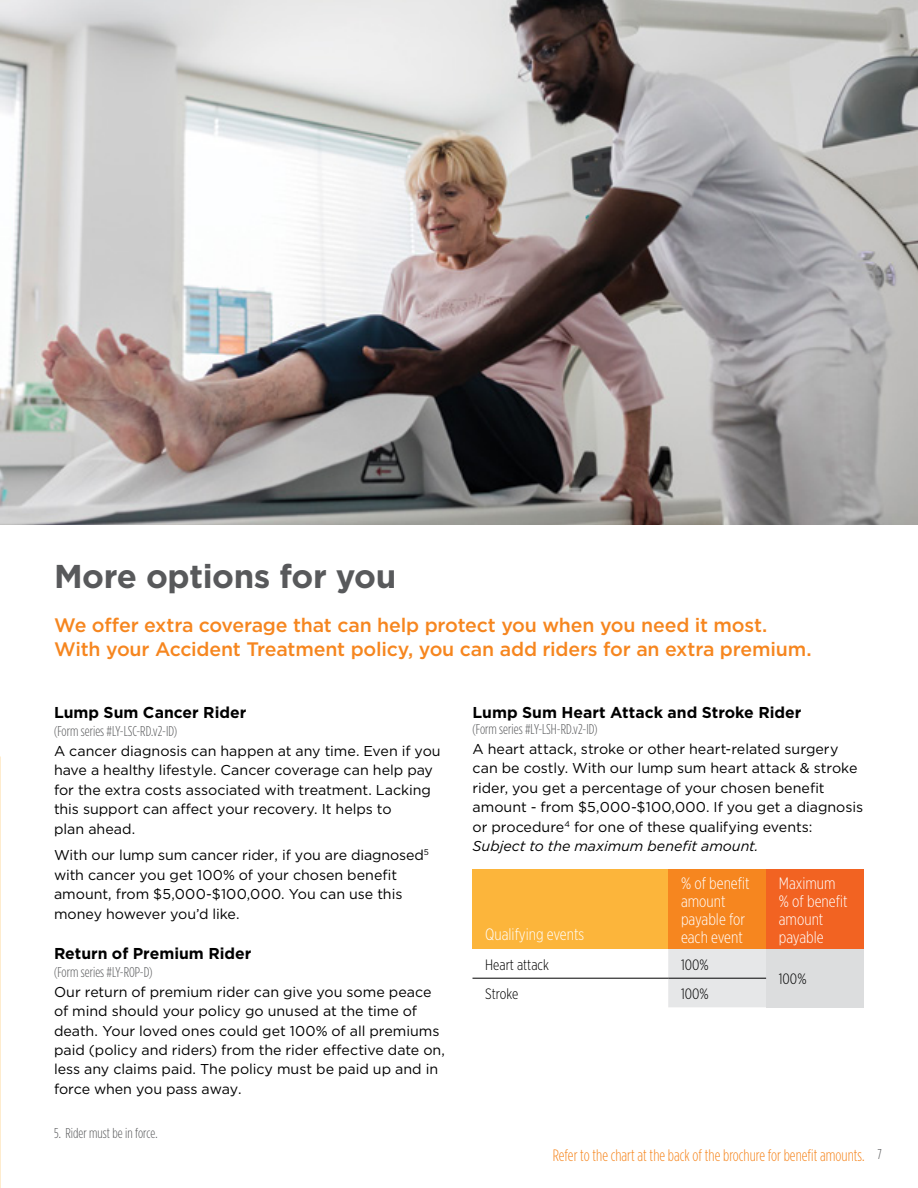
<style>
.page{position:relative;width:918px;height:1188px;background:#fff}
.page>*{position:absolute;margin:0;border:0;box-sizing:border-box;transform-origin:0 0}
.t1{font:700 33px "Gotham";letter-spacing:-.01em;color:#58595b}
.t2{font:500 19.5px/24px "Gotham";letter-spacing:-.01em;color:#f6861f}
.t3{font:300 16.5px/18px "Gotham X Narrow";color:#fff}
.t4{font:300 16.5px "Gotham Condensed";color:#f6861f}
.t5{font:700 15.75px "Gotham";color:#000}
.t6{font:300 15px "Gotham X Narrow";color:#000}
.t7{font:14.25px/19.5px "Gotham";color:#000}
.t8{font:300 14.25px "Gotham Condensed";color:#58595b}
.s1{font-style:italic}
.s2{font-size:14.25px;color:#58595b}
</style>
<div class="page">
<div style="left:472px;top:870px;width:196px;height:79px;background:#fcb53b"></div>
<div style="left:668px;top:870px;width:98px;height:79px;background:#f6861f"></div>
<div style="left:766px;top:870px;width:98px;height:79px;background:#f26322"></div>
<div style="left:668px;top:949px;width:98px;height:58px;background:#e6e7e8"></div>
<div style="left:766px;top:949px;width:98px;height:58px;background:#dcddde"></div>
<hr style="left:472px;top:978px;width:196px;height:1px;background:#000">
<hr style="left:668px;top:978px;width:98px;height:1px;background:#000">
<img style="left:0;top:0;width:918px;height:525px">
<h1 class="t1" style="left:54px;top:554px;width:344px">More options for you</h1>
<h2 class="t2" style="left:54px;top:613px;width:759px">We offer extra coverage that can help protect you when you need it most.<br>With your Accident Treatment policy, you can add riders for an extra premium.</h2>
<p class="t5" style="left:54px;top:702px;width:194px">Lump Sum Cancer Rider</p>
<p class="t8" style="left:54px;top:723px;width:125px">(Form series #LY-LSC-RD.v2-ID)</p>
<p class="t7" style="left:54px;top:741px;width:388px">A cancer diagnosis can happen at any time. Even if you have a healthy lifestyle. Cancer coverage can help pay for the extra costs associated with treatment. Lacking this support can affect your recovery. It helps to<br>plan ahead.</p>
<p class="t7" style="left:54px;top:845px;width:376px">With our lump sum cancer rider, if you are diagnosed<sup>5 </sup>with cancer you get 100% of your chosen benefit amount, from $5,000-$100,000. You can use this money however you’d like.</p>
<p class="t5" style="left:54px;top:943px;width:199px">Return of Premium Rider</p>
<p class="t8" style="left:54px;top:964px;width:100px">(Form series #LY-ROP-D)</p>
<p class="t7" style="left:54px;top:981px;width:393px">Our return of premium rider can give you some peace of mind should your policy go unused at the time of death. Your loved ones could get 100% of all premiums paid (policy and riders) from the rider effective date on, less any claims paid. The policy must be paid up and in force when you pass away.</p>
<p class="t8" style="left:54px;top:1125px;width:105px">5. Rider must be in force.</p>
<p class="t5" style="left:472px;top:702px;width:330px">Lump Sum Heart Attack and Stroke Rider</p>
<p class="t8" style="left:472px;top:721px;width:127px">(Form series #LY-LSH-RD.v2-ID)</p>
<p class="t7" style="left:472px;top:739px;width:392px">A heart attack, stroke or other heart-related surgery can be costly. With our lump sum heart attack &amp; stroke rider, you get a percentage of your chosen benefit amount - from $5,000-$100,000. If you get a diagnosis or procedure<sup>4</sup> for one of these qualifying events:<br><span class="s1">Subject to the maximum benefit amount.</span></p>
<p class="t3" style="left:485px;top:925px;width:101px">Qualifying events</p>
<p class="t3" style="left:681px;top:874px;width:70px">% of benefit amount payable for each event</p>
<p class="t3" style="left:779px;top:874px;width:70px">Maximum % of benefit amount payable</p>
<p class="t6" style="left:485px;top:956px;width:65px">Heart attack</p>
<p class="t6" style="left:681px;top:956px;width:29px">100%</p>
<p class="t6" style="left:485px;top:985px;width:35px">Stroke</p>
<p class="t6" style="left:681px;top:985px;width:29px">100%</p>
<p class="t6" style="left:779px;top:970px;width:29px">100%</p>
<p class="t4" style="left:553px;top:1146px;width:331px">Refer to the chart at the back of the brochure for benefit amounts. <span class="s2">7</span></p>
</div>
